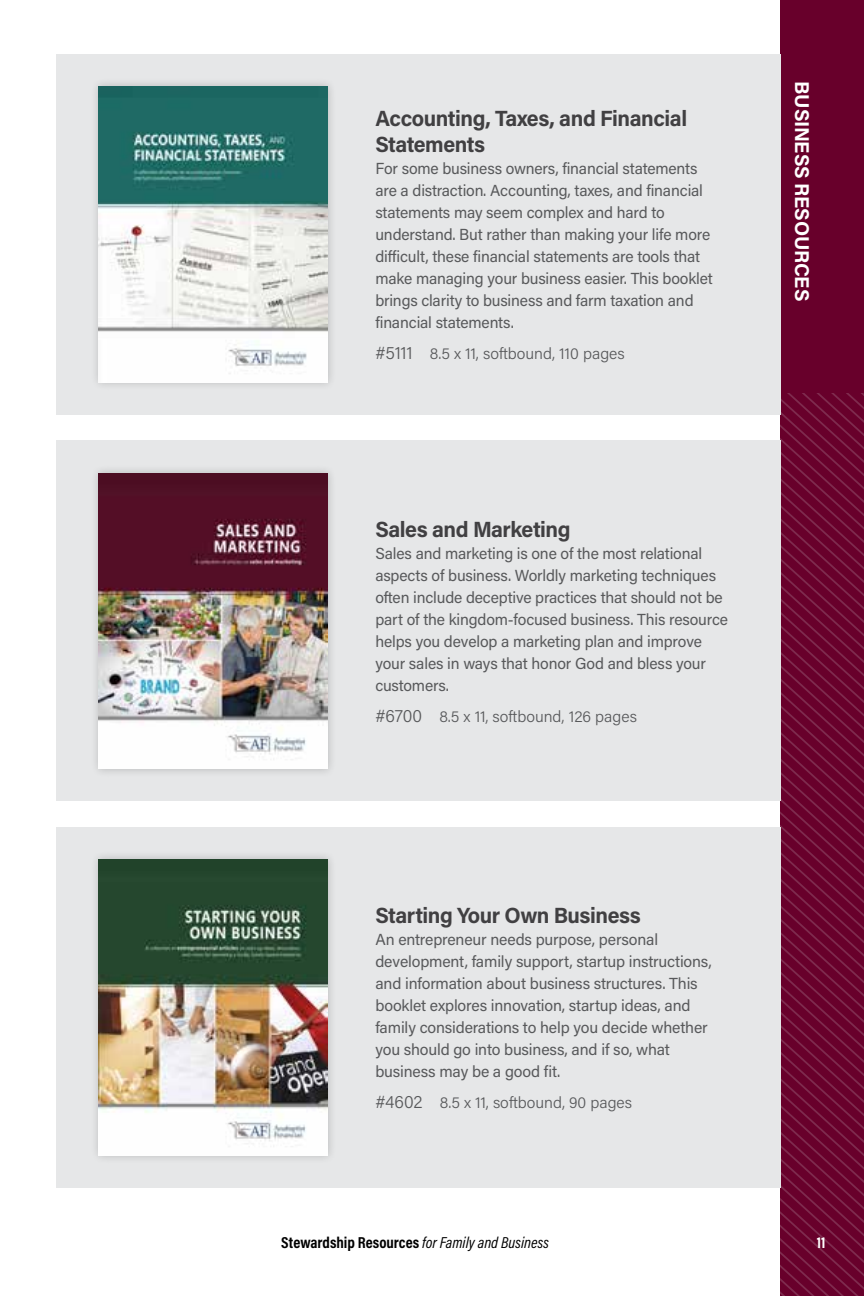
<style>
.page{position:relative;width:864px;height:1296px;background:#fff}
.page>*{position:absolute;margin:0;border:0;box-sizing:border-box;transform-origin:0 0}
.t1{font:700 22px/26px "Acumin Pro";letter-spacing:-.02em;color:#414042}
.t2{font:700 20px "Acumin Pro";letter-spacing:-.01em;color:#fff}
.t3{font:16px/22px "Acumin Pro";letter-spacing:-.01em;color:#58595b}
.t4{font:300 16px "Acumin Pro";color:#58595b}
.t5{font:700 16px "Acumin Pro Cond";color:#000}
.t6{font:700 16px "Acumin Pro Cond";color:#fff}
.s1{font-size:18px}
.s2{font-weight:400;font-style:italic}
</style>
<div class="page">
<div style="left:780px;top:0;width:84px;height:459px;background:#68002b"></div>
<svg style="left:780px;top:394px;width:84px;height:164px"></svg>
<svg style="left:780px;top:558px;width:84px;height:738px;background:#6f0e36"></svg>
<div style="left:56px;top:54px;width:724px;height:361px;background:#e6e7e8"></div>
<div style="left:56px;top:441px;width:724px;height:360px;background:#e6e7e8"></div>
<div style="left:56px;top:827px;width:724px;height:361px;background:#e6e7e8"></div>
<div style="left:90px;top:464px;width:246px;height:314px;background:#000;opacity:.2"></div>
<img style="left:99px;top:473px;width:228px;height:296px">
<div style="left:90px;top:78px;width:246px;height:313px;background:#000;opacity:.2"></div>
<img style="left:99px;top:87px;width:228px;height:295px">
<div style="left:90px;top:851px;width:246px;height:313px;background:#000;opacity:.2"></div>
<img style="left:99px;top:860px;width:229px;height:295px">
<h1 class="t1" style="left:375px;top:104px;width:313px">Accounting, Taxes, and Financial<br>Statements</h1>
<p class="t3" style="left:375px;top:157px;width:339px">For some business owners, financial statements are a distraction. Accounting, taxes, and financial statements may seem complex and hard to understand. But rather than making your life more difficult, these financial statements are tools that make managing your business easier. This booklet brings clarity to business and farm taxation and financial statements.</p>
<p class="t4" style="left:375px;top:342px;width:251px"><span class="s1">#5111</span> 8.5 x 11, softbound, 110 pages</p>
<h1 class="t1" style="left:375px;top:515px;width:197px">Sales and Marketing</h1>
<p class="t3" style="left:375px;top:541px;width:354px">Sales and marketing is one of the most relational aspects of business. Worldly marketing techniques often include deceptive practices that should not be part of the kingdom-focused business. This resource helps you develop a marketing plan and improve your sales in ways that honor God and bless your customers.</p>
<p class="t4" style="left:375px;top:705px;width:263px"><span class="s1">#6700</span> 8.5 x 11, softbound, 126 pages</p>
<p class="t2" style="left:816px;top:81px;width:221px;rotate:90deg">BUSINESS RESOURCES</p>
<h1 class="t1" style="left:375px;top:901px;width:267px">Starting Your Own Business</h1>
<p class="t3" style="left:375px;top:928px;width:338px">An entrepreneur needs purpose, personal development, family support, startup instructions, and information about business structures. This booklet explores innovation, startup ideas, and family considerations to help you decide whether you should go into business, and if so, what business may be a good fit.</p>
<p class="t4" style="left:375px;top:1092px;width:258px"><span class="s1">#4602</span> 8.5 x 11, softbound, 90 pages</p>
<p class="t5" style="left:281px;top:1232px;width:269px">Stewardship Resources <span class="s2">for Family and Business</span></p>
<p class="t6" style="left:817px;top:1232px;width:10px">11</p>
</div>
